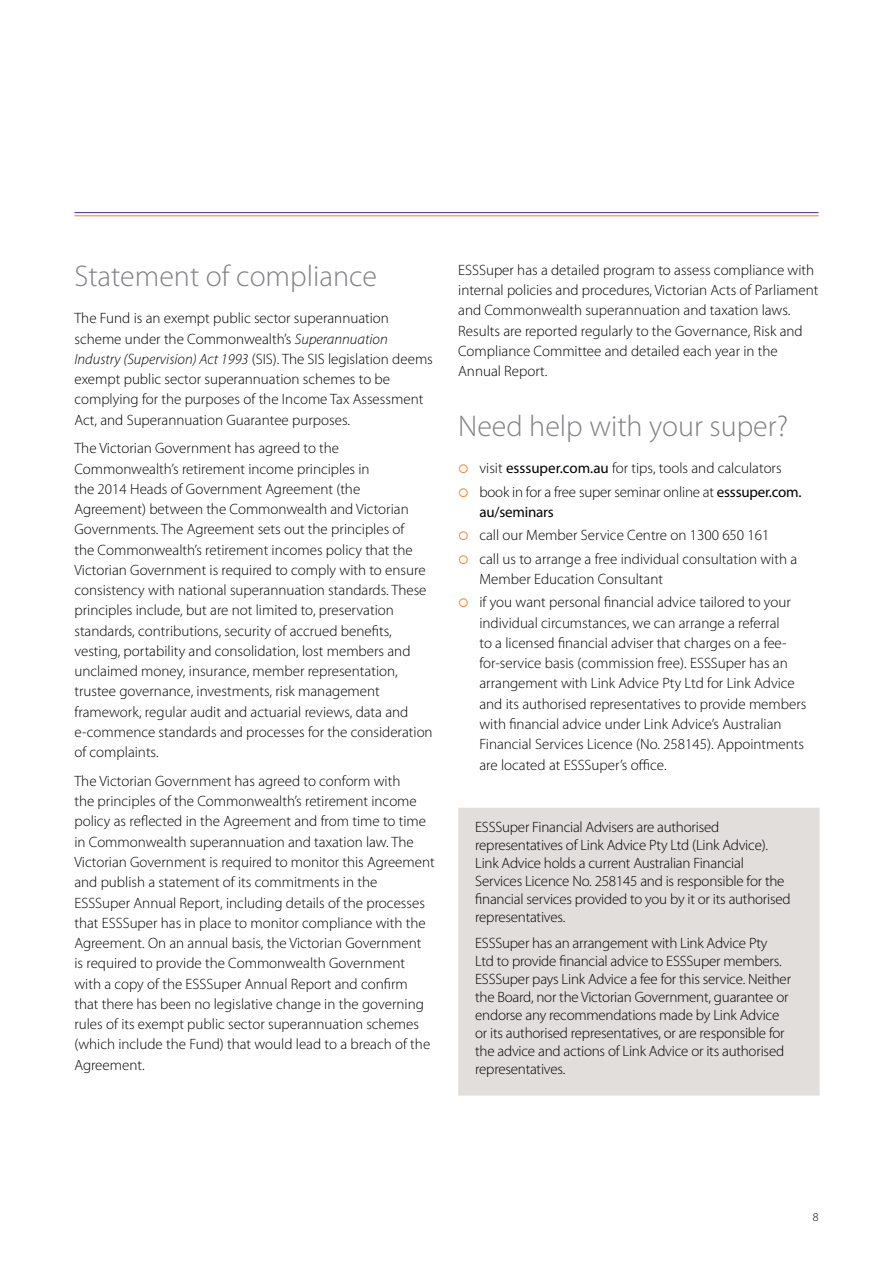
<style>
.page{position:relative;width:893px;height:1263px;background:#fff}
.page>*{position:absolute;margin:0;border:0;box-sizing:border-box;transform-origin:0 0}
.t1{font:300 30px "Myriad Pro";color:#808285}
.t2{font:300 15px/20.2px "Myriad Pro";color:#000}
.t3{font:300 12px "Myriad Pro";color:#000}
.s1{font-style:italic}
.s2{color:#f57e20}
.s3{font-weight:400}
</style>
<div class="page">
<hr style="left:74px;top:212px;width:745px;height:1px;background:#4e2b8a">
<hr style="left:74px;top:215px;width:745px;height:1px;background:#f57e20">
<div style="left:458px;top:808px;width:362px;height:287px;background:#e2dedc"></div>
<h1 class="t1" style="left:74px;top:260px;width:304px">Statement of compliance</h1>
<p class="t2" style="left:74px;top:309px;width:360px">The Fund is an exempt public sector superannuation scheme under the Commonwealth’s <span class="s1">Superannuation Industry (Supervision) Act 1993</span> (SIS). The SIS legislation deems exempt public sector superannuation schemes to be complying for the purposes of the Income Tax Assessment Act, and Superannuation Guarantee purposes.</p>
<p class="t2" style="left:74px;top:439px;width:360px">The Victorian Government has agreed to the Commonwealth’s retirement income principles in<br>the 2014 Heads of Government Agreement (the Agreement) between the Commonwealth and Victorian Governments. The Agreement sets out the principles of<br>the Commonwealth’s retirement incomes policy that the Victorian Government is required to comply with to ensure consistency with national superannuation standards. These principles include, but are not limited to, preservation standards, contributions, security of accrued benefits, vesting, portability and consolidation, lost members and unclaimed money, insurance, member representation, trustee governance, investments, risk management framework, regular audit and actuarial reviews, data and e-commence standards and processes for the consideration of complaints.</p>
<p class="t2" style="left:74px;top:771px;width:362px">The Victorian Government has agreed to conform with<br>the principles of the Commonwealth’s retirement income policy as reflected in the Agreement and from time to time in Commonwealth superannuation and taxation law. The Victorian Government is required to monitor this Agreement and publish a statement of its commitments in the ESSSuper Annual Report, including details of the processes that ESSSuper has in place to monitor compliance with the Agreement. On an annual basis, the Victorian Government<br>is required to provide the Commonwealth Government with a copy of the ESSSuper Annual Report and confirm that there has been no legislative change in the governing rules of its exempt public sector superannuation schemes (which include the Fund) that would lead to a breach of the Agreement.</p>
<p class="t2" style="left:458px;top:260px;width:362px">ESSSuper has a detailed program to assess compliance with internal policies and procedures, Victorian Acts of Parliament and Commonwealth superannuation and taxation laws.<br>Results are reported regularly to the Governance, Risk and Compliance Committee and detailed each year in the Annual Report.</p>
<h1 class="t1" style="left:458px;top:409px;width:331px">Need help with your super?</h1>
<p class="t2" style="left:458px;top:458px;width:325px"><span class="s2">○</span> visit <span class="s3">esssuper.com.au</span> for tips, tools and calculators</p>
<p class="t2" style="left:479px;top:482px;width:324px;text-indent:-21px"><span class="s2">○</span> book in for a free super seminar online at <span class="s3">esssuper.com. au/seminars</span></p>
<p class="t2" style="left:458px;top:525px;width:313px"><span class="s2">○</span> call our Member Service Centre on 1300 650 161</p>
<p class="t2" style="left:479px;top:549px;width:319px;text-indent:-21px"><span class="s2">○</span> call us to arrange a free individual consultation with a<br>Member Education Consultant</p>
<p class="t2" style="left:479px;top:593px;width:328px;text-indent:-21px"><span class="s2">○</span> if you want personal financial advice tailored to your individual circumstances, we can arrange a referral<br>to a licensed financial adviser that charges on a fee&shy;for-service basis (commission free). ESSSuper has an arrangement with Link Advice Pty Ltd for Link Advice and its authorised representatives to provide members with financial advice under Link Advice’s Australian Financial Services Licence (No. 258145). Appointments are located at ESSSuper’s office.</p>
<p class="t2" style="left:475px;top:818px;width:317px;line-height:18px">ESSSuper Financial Advisers are authorised representatives of Link Advice Pty Ltd (Link Advice).<br>Link Advice holds a current Australian Financial Services Licence No. 258145 and is responsible for the financial services provided to you by it or its authorised representatives.</p>
<p class="t2" style="left:475px;top:934px;width:317px;line-height:18px">ESSSuper has an arrangement with Link Advice Pty<br>Ltd to provide financial advice to ESSSuper members.<br>ESSSuper pays Link Advice a fee for this service. Neither the Board, nor the Victorian Government, guarantee or endorse any recommendations made by Link Advice or its authorised representatives, or are responsible for the advice and actions of Link Advice or its authorised representatives.</p>
<p class="t3" style="left:813px;top:1210px;width:7px">8</p>
</div>
